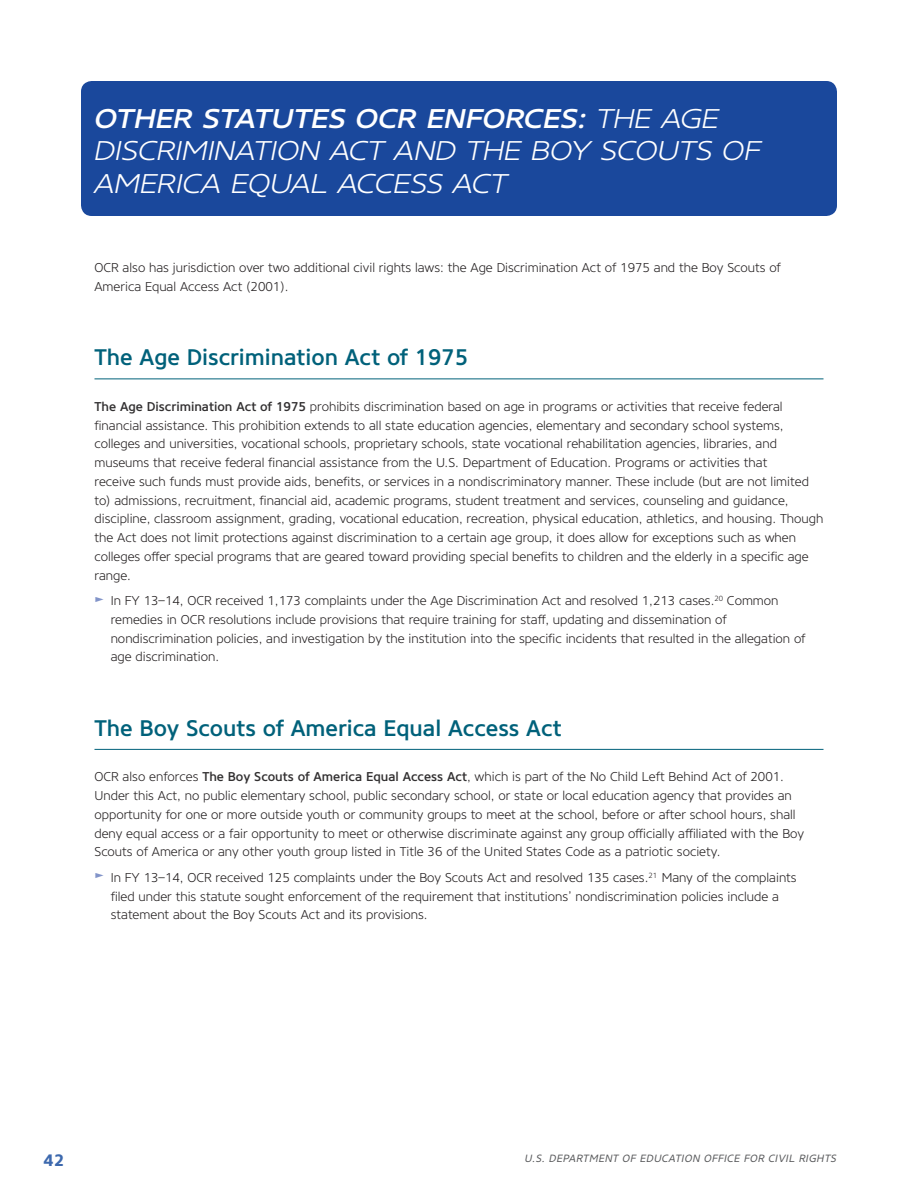
<style>
.page{position:relative;width:918px;height:1188px;background:#fff}
.page>*{position:absolute;margin:0;border:0;box-sizing:border-box;transform-origin:0 0}
.t1{font:italic 300 27px/32.4px "Core Sans N33 Ex";color:#fff}
.t2{font:500 22.5px "Core Sans N55";color:#00617a}
.t3{font:700 16.5px "Core Sans N65";color:#3d69ae}
.Body_text{font:300 12.75px/18.8px "Core Sans N35";color:#231f20}
.t4{font:italic 10.5px "Core Sans N45";letter-spacing:.04em;color:#58595b}
.s1{font-family:"Core Sans N53 Ex";font-weight:500}
.s2{font-family:"Core Sans N55";font-weight:500;color:#323031}
.s3{font-size:15px;color:#8294c9}
</style>
<div class="page">
<div style="left:81px;top:81px;width:756px;height:135px;background:#1a489c;border-radius:11px"></div>
<hr style="left:94px;top:379px;width:730px;height:1px;background:#00617a">
<hr style="left:94px;top:749px;width:730px;height:1px;background:#00617a">
<h1 class="t1" style="left:94px;top:102px;width:668px"><span class="s1">OTHER STATUTES OCR ENFORCES:</span> THE AGE<br>DISCRIMINATION ACT AND THE BOY SCOUTS OF<br>AMERICA EQUAL ACCESS ACT</h1>
<p class="Body_text" style="left:94px;top:258px;width:688px">OCR also has jurisdiction over two additional civil rights laws: the Age Discrimination Act of 1975 and the Boy Scouts of<br>America Equal Access Act (2001).</p>
<h2 class="t2" style="left:94px;top:343px;width:375px">The Age Discrimination Act of 1975</h2>
<p class="Body_text" style="left:94px;top:397px;width:730px"><span class="s2">The Age Discrimination Act of 1975</span> prohibits discrimination based on age in programs or activities that receive federal financial assistance. This prohibition extends to all state education agencies, elementary and secondary school systems, colleges and universities, vocational schools, proprietary schools, state vocational rehabilitation agencies, libraries, and museums that receive federal financial assistance from the U.S. Department of Education. Programs or activities that<br>receive such funds must provide aids, benefits, or services in a nondiscriminatory manner. These include (but are not limited to) admissions, recruitment, financial aid, academic programs, student treatment and services, counseling and guidance, discipline, classroom assignment, grading, vocational education, recreation, physical education, athletics, and housing. Though the Act does not limit protections against discrimination to a certain age group, it does allow for exceptions such as when colleges offer special programs that are geared toward providing special benefits to children and the elderly in a specific age range.</p>
<p class="Body_text" style="left:111px;top:591px;width:696px;text-indent:-16px"><span class="s3">►</span> In FY 13–14, OCR received 1,173 complaints under the Age Discrimination Act and resolved 1,213 cases.<sup>20</sup> Common remedies in OCR resolutions include provisions that require training for staff, updating and dissemination of nondiscrimination policies, and investigation by the institution into the specific incidents that resulted in the allegation of age discrimination.</p>
<h2 class="t2" style="left:94px;top:713px;width:469px">The Boy Scouts of America Equal Access Act</h2>
<p class="Body_text" style="left:94px;top:767px;width:711px">OCR also enforces <span class="s2">The Boy Scouts of America Equal Access Act</span>, which is part of the No Child Left Behind Act of 2001.<br>Under this Act, no public elementary school, public secondary school, or state or local education agency that provides an opportunity for one or more outside youth or community groups to meet at the school, before or after school hours, shall deny equal access or a fair opportunity to meet or otherwise discriminate against any group officially affiliated with the Boy Scouts of America or any other youth group listed in Title 36 of the United States Code as a patriotic society.</p>
<p class="Body_text" style="left:111px;top:868px;width:688px;text-indent:-16px"><span class="s3">►</span> In FY 13–14, OCR received 125 complaints under the Boy Scouts Act and resolved 135 cases.<sup>21</sup> Many of the complaints filed under this statute sought enforcement of the requirement that institutions’ nondiscrimination policies include a statement about the Boy Scouts Act and its provisions.</p>
<p class="t3" style="left:44px;top:1150px;width:22px">42</p>
<p class="t4" style="left:525px;top:1151px;width:313px">U.S. DEPARTMENT OF EDUCATION OFFICE FOR CIVIL RIGHTS</p>
</div>
